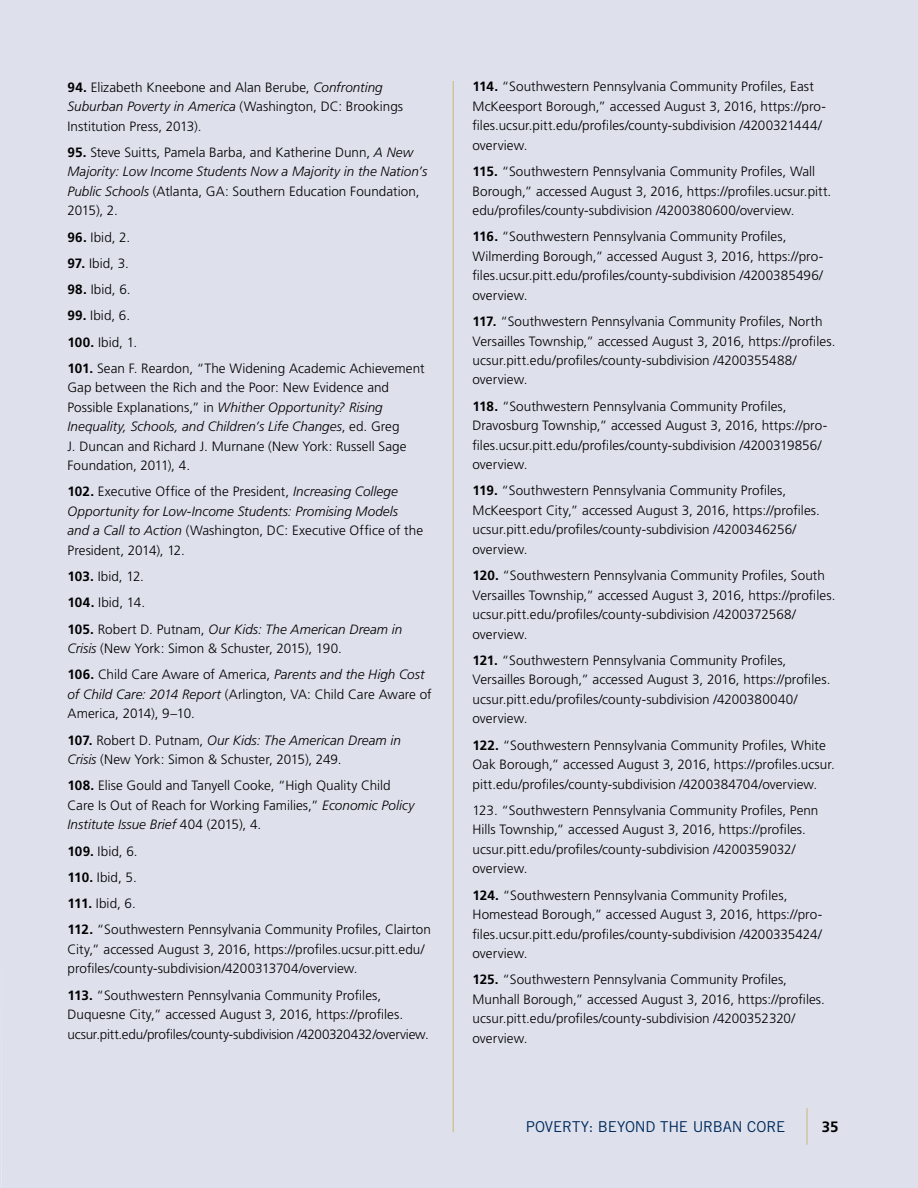
<style>
.page{position:relative;width:918px;height:1188px;background:#fff}
.page>*{position:absolute;margin:0;border:0;box-sizing:border-box;transform-origin:0 0}
.t1{font:15px "Trade Gothic";letter-spacing:-.01em;color:#002b5c}
.t2{font:700 15px "Frutiger";color:#000}
.t3{font:300 13.5px/19.5px "Frutiger";letter-spacing:.005em;color:#000}
.s1{font-weight:700}
.s2{font-style:italic}
</style>
<div class="page">
<div style="left:1px;top:0;width:917px;height:1188px;background:#dee1ec"></div>
<hr style="left:0;top:0;width:1px;height:1188px;background:#dee1ec">
<hr style="left:453px;top:81px;width:1px;height:1051px;background:#cbb677">
<hr style="left:807px;top:1108px;width:1px;height:37px;background:#cbb677">
<p class="t3" style="left:68px;top:77px;width:337px"><span class="s1">94.</span> Elizabeth Kneebone and Alan Berube, <span class="s2">Confronting<br>Suburban Poverty in America</span> (Washington, DC: Brookings<br>Institution Press, 2013).</p>
<p class="t3" style="left:68px;top:142px;width:361px"><span class="s1">95.</span> Steve Suitts, Pamela Barba, and Katherine Dunn, <span class="s2">A New Majority: Low Income Students Now a Majority in the Nation’s Public Schools</span> (Atlanta, GA: Southern Education Foundation, 2015), 2.</p>
<p class="t3" style="left:68px;top:227px;width:64px"><span class="s1">96.</span> Ibid, 2.</p>
<p class="t3" style="left:68px;top:253px;width:63px"><span class="s1">97.</span> Ibid, 3.</p>
<p class="t3" style="left:68px;top:280px;width:65px"><span class="s1">98.</span> Ibid, 6.</p>
<p class="t3" style="left:68px;top:302px;width:359px;line-height:26.2px"><span class="s1">99.</span> Ibid, 6.<br><span class="s1">100.</span> Ibid, 1.<br><span class="s1">101.</span> Sean F. Reardon, “The Widening Academic Achievement</p>
<p class="t3" style="left:68px;top:378px;width:341px">Gap between the Rich and the Poor: New Evidence and Possible Explanations,” in <span class="s2">Whither Opportunity? Rising Inequality, Schools, and Children’s Life Changes</span>, ed. Greg J. Duncan and Richard J. Murnane (New York: Russell Sage Foundation, 2011), 4.</p>
<p class="t3" style="left:68px;top:482px;width:357px"><span class="s1">102.</span> Executive Office of the President, <span class="s2">Increasing College Opportunity for Low-Income Students: Promising Models and a Call to Action</span> (Washington, DC: Executive Office of the President, 2014), 12.</p>
<p class="t3" style="left:68px;top:563px;width:336px;line-height:26.2px"><span class="s1">103.</span> Ibid, 12.<br><span class="s1">104.</span> Ibid, 14.<br><span class="s1">105.</span> Robert D. Putnam, <span class="s2">Our Kids: The American Dream in</span></p>
<p class="t3" style="left:68px;top:635px;width:359px;line-height:26.2px"><span class="s2">Crisis</span> (New York: Simon &amp; Schuster, 2015), 190.<br><span class="s1">106.</span> Child Care Aware of America, <span class="s2">Parents and the High Cost</span></p>
<p class="t3" style="left:68px;top:684px;width:366px"><span class="s2">of Child Care: 2014 Report</span> (Arlington, VA: Child Care Aware of<br>America, 2014), 9–10.</p>
<p class="t3" style="left:68px;top:730px;width:335px"><span class="s1">107.</span> Robert D. Putnam, <span class="s2">Our Kids: The American Dream in<br>Crisis</span> (New York: Simon &amp; Schuster, 2015), 249.</p>
<p class="t3" style="left:68px;top:776px;width:348px"><span class="s1">108.</span> Elise Gould and Tanyell Cooke, “High Quality Child<br>Care Is Out of Reach for Working Families,” <span class="s2">Economic Policy<br>Institute Issue Brief</span> 404 (2015), 4.</p>
<p class="t3" style="left:68px;top:838px;width:365px;line-height:26.2px"><span class="s1">109.</span> Ibid, 6.<br><span class="s1">110.</span> Ibid, 5.<br><span class="s1">111.</span> Ibid, 6.<br><span class="s1">112.</span> “Southwestern Pennsylvania Community Profiles, Clairton</p>
<p class="t3" style="left:68px;top:939px;width:359px">City,” accessed August 3, 2016, https://profiles.ucsur.pitt.edu/ profiles/county-subdivision/4200313704/overview.</p>
<p class="t3" style="left:68px;top:985px;width:363px"><span class="s1">113.</span> “Southwestern Pennsylvania Community Profiles,<br>Duquesne City,” accessed August 3, 2016, https://profiles. ucsur.pitt.edu/profiles/county-subdivision /4200320432/overview.</p>
<p class="t3" style="left:472px;top:77px;width:355px"><span class="s1">114.</span> “Southwestern Pennsylvania Community Profiles, East McKeesport Borough,” accessed August 3, 2016, https://pro&shy;files.ucsur.pitt.edu/profiles/county-subdivision /4200321444/ overview.</p>
<p class="t3" style="left:472px;top:162px;width:360px"><span class="s1">115.</span> “Southwestern Pennsylvania Community Profiles, Wall<br>Borough,” accessed August 3, 2016, https://profiles.ucsur.pitt. edu/profiles/county-subdivision /4200380600/overview.</p>
<p class="t3" style="left:472px;top:227px;width:352px"><span class="s1">116.</span> “Southwestern Pennsylvania Community Profiles, Wilmerding Borough,” accessed August 3, 2016, https://pro&shy;files.ucsur.pitt.edu/profiles/county-subdivision /4200385496/ overview.</p>
<p class="t3" style="left:472px;top:312px;width:365px"><span class="s1">117.</span> “Southwestern Pennsylvania Community Profiles, North Versailles Township,” accessed August 3, 2016, https://profiles. ucsur.pitt.edu/profiles/county-subdivision /4200355488/ overview.</p>
<p class="t3" style="left:472px;top:396px;width:356px"><span class="s1">118.</span> “Southwestern Pennsylvania Community Profiles, Dravosburg Township,” accessed August 3, 2016, https://pro&shy;files.ucsur.pitt.edu/profiles/county-subdivision /4200319856/ overview.</p>
<p class="t3" style="left:472px;top:481px;width:349px"><span class="s1">119.</span> “Southwestern Pennsylvania Community Profiles, McKeesport City,” accessed August 3, 2016, https://profiles. ucsur.pitt.edu/profiles/county-subdivision /4200346256/ overview.</p>
<p class="t3" style="left:472px;top:566px;width:365px"><span class="s1">120.</span> “Southwestern Pennsylvania Community Profiles, South Versailles Township,” accessed August 3, 2016, https://profiles. ucsur.pitt.edu/profiles/county-subdivision /4200372568/ overview.</p>
<p class="t3" style="left:472px;top:650px;width:360px"><span class="s1">121.</span> “Southwestern Pennsylvania Community Profiles, Versailles Borough,” accessed August 3, 2016, https://profiles. ucsur.pitt.edu/profiles/county-subdivision /4200380040/ overview.</p>
<p class="t3" style="left:472px;top:735px;width:364px"><span class="s1">122.</span> “Southwestern Pennsylvania Community Profiles, White<br>Oak Borough,” accessed August 3, 2016, https://profiles.ucsur. pitt.edu/profiles/county-subdivision /4200384704/overview.</p>
<p class="t3" style="left:472px;top:800px;width:347px">123. “Southwestern Pennsylvania Community Profiles, Penn Hills Township,” accessed August 3, 2016, https://profiles. ucsur.pitt.edu/profiles/county-subdivision /4200359032/ overview.</p>
<p class="t3" style="left:472px;top:885px;width:351px"><span class="s1">124.</span> “Southwestern Pennsylvania Community Profiles, Homestead Borough,” accessed August 3, 2016, https://pro&shy;files.ucsur.pitt.edu/profiles/county-subdivision /4200335424/ overview.</p>
<p class="t3" style="left:472px;top:970px;width:354px"><span class="s1">125.</span> “Southwestern Pennsylvania Community Profiles, Munhall Borough,” accessed August 3, 2016, https://profiles. ucsur.pitt.edu/profiles/county-subdivision /4200352320/ overview.</p>
<p class="t1" style="left:526px;top:1118px;width:261px">POVERTY: BEYOND THE URBAN CORE</p>
<p class="t2" style="left:822px;top:1118px;width:18px">35</p>
</div>
